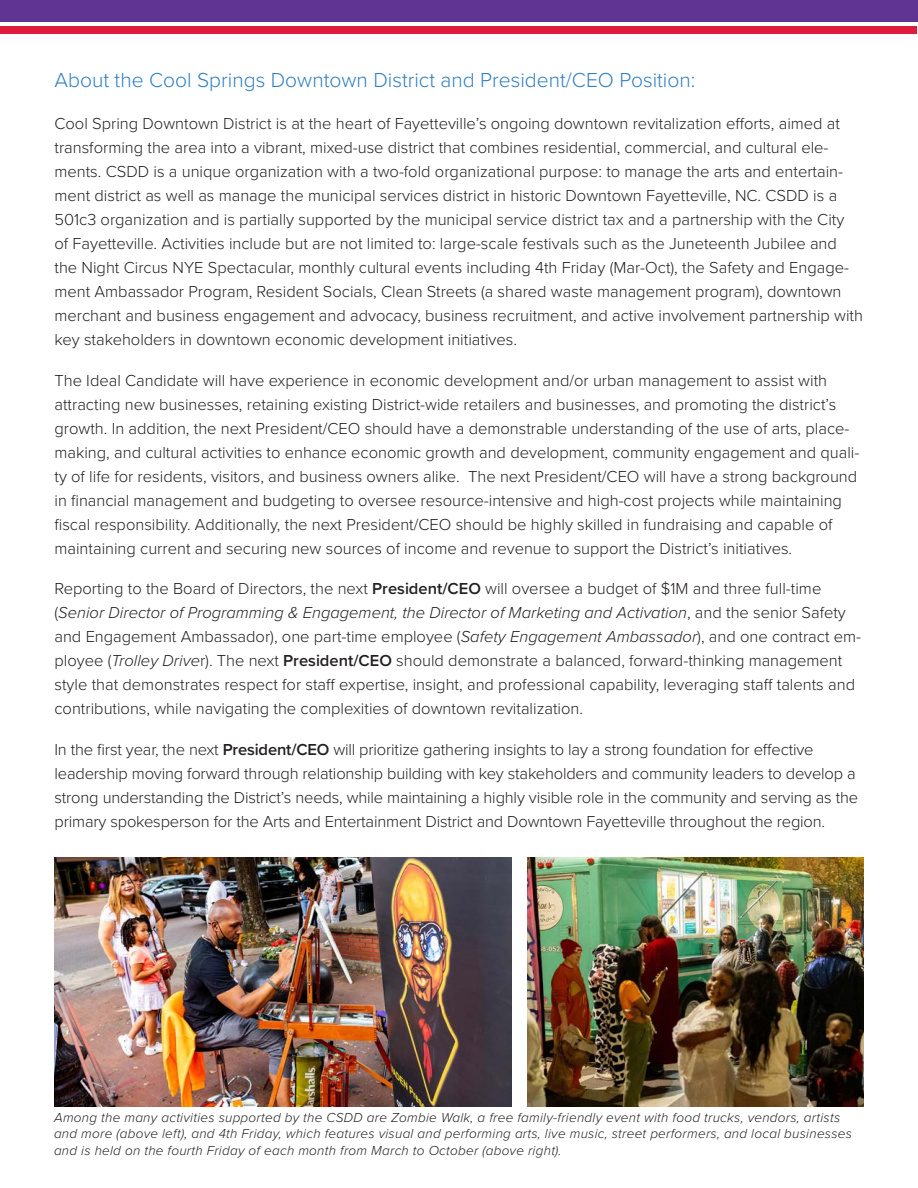
<style>
.page{position:relative;width:918px;height:1188px;background:#fff}
.page>*{position:absolute;margin:0;border:0;box-sizing:border-box;transform-origin:0 0}
.t1{font:300 21px "Proxima Nova";color:#2f7fc2}
.Body_Text{font:300 16.5px/24px "Proxima Nova";color:#231f20}
.Photo_caption{font:italic 300 13.5px/16.2px "Proxima Nova";letter-spacing:.02em;color:#231f20}
.s1{font-weight:600}
.s2{font-style:italic}
</style>
<div class="page">
<div style="left:0;top:0;width:918px;height:21px;background:#603493"></div>
<div style="left:0;top:26px;width:917px;height:8px;background:#de1d3d"></div>
<img style="left:54px;top:858px;width:458px;height:249px">
<img style="left:528px;top:858px;width:336px;height:249px">
<p class="t1" style="left:54px;top:64px;width:642px">About the Cool Springs Downtown District and President/CEO Position:</p>
<p class="Body_Text" style="left:54px;top:111px;width:810px">Cool Spring Downtown District is at the heart of Fayetteville’s ongoing downtown revitalization efforts, aimed at transforming the area into a vibrant, mixed-use district that combines residential, commercial, and cultural ele&shy;ments. CSDD is a unique organization with a two-fold organizational purpose: to manage the arts and entertain&shy;ment district as well as manage the municipal services district in historic Downtown Fayetteville, NC. CSDD is a 501c3 organization and is partially supported by the municipal service district tax and a partnership with the City<br>of Fayetteville. Activities include but are not limited to: large-scale festivals such as the Juneteenth Jubilee and the Night Circus NYE Spectacular, monthly cultural events including 4th Friday (Mar-Oct), the Safety and Engage&shy;ment Ambassador Program, Resident Socials, Clean Streets (a shared waste management program), downtown merchant and business engagement and advocacy, business recruitment, and active involvement partnership with key stakeholders in downtown economic development initiatives.</p>
<p class="Body_Text" style="left:54px;top:367px;width:806px">The Ideal Candidate will have experience in economic development and/or urban management to assist with attracting new businesses, retaining existing District-wide retailers and businesses, and promoting the district’s growth. In addition, the next President/CEO should have a demonstrable understanding of the use of arts, place&shy;making, and cultural activities to enhance economic growth and development, community engagement and quali&shy;ty of life for residents, visitors, and business owners alike. The next President/CEO will have a strong background in financial management and budgeting to oversee resource-intensive and high-cost projects while maintaining fiscal responsibility. Additionally, the next President/CEO should be highly skilled in fundraising and capable of maintaining current and securing new sources of income and revenue to support the District’s initiatives.</p>
<p class="Body_Text" style="left:54px;top:576px;width:808px">Reporting to the Board of Directors, the next <span class="s1">President/CEO</span> will oversee a budget of $1M and three full-time (<span class="s2">Senior Director of Programming &amp; Engagement, the Director of Marketing and Activation</span>, and the senior Safety and Engagement Ambassador), one part-time employee (<span class="s2">Safety Engagement Ambassador</span>), and one contract em&shy;ployee (<span class="s2">Trolley Drive</span>r). The next <span class="s1">President/CEO</span> should demonstrate a balanced, forward-thinking management style that demonstrates respect for staff expertise, insight, and professional capability, leveraging staff talents and contributions, while navigating the complexities of downtown revitalization.</p>
<p class="Body_Text" style="left:54px;top:736px;width:805px">In the first year, the next <span class="s1">President/CEO</span> will prioritize gathering insights to lay a strong foundation for effective leadership moving forward through relationship building with key stakeholders and community leaders to develop a strong understanding the District’s needs, while maintaining a highly visible role in the community and serving as the primary spokesperson for the Arts and Entertainment District and Downtown Fayetteville throughout the region.</p>
<p class="Photo_caption" style="left:54px;top:1109px;width:799px">Among the many activities supported by the CSDD are Zombie Walk, a free family-friendly event with food trucks, vendors, artists and more (above left), and 4th Friday, which features visual and performing arts, live music, street performers, and local businesses and is held on the fourth Friday of each month from March to October (above right).</p>
</div>
